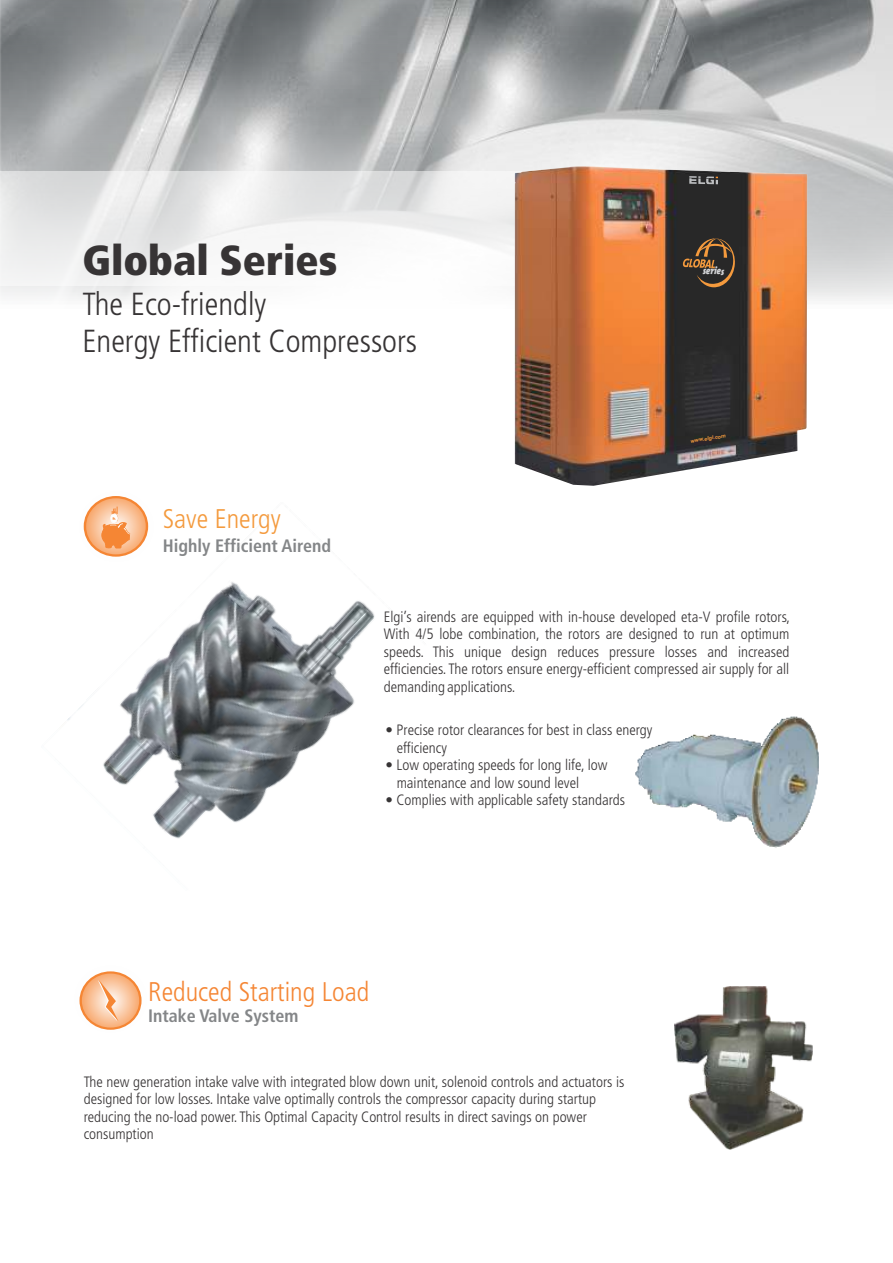
<style>
.page{position:relative;width:893px;height:1263px;background:#fff}
.page>*{position:absolute;margin:0;border:0;box-sizing:border-box;transform-origin:0 0}
.t1{font:900 condensed 41.85px "Frutiger LT";color:#373435}
.t2{font:300 condensed 31.95px/37.2px "Frutiger LT";color:#373435}
.t3{font:300 condensed 27px "Frutiger LT";color:#f58634}
.t4{font:300 condensed 27px "Frutiger LT";color:#f49a3d}
.t5{font:700 condensed 18px "Frutiger LT";color:#848688}
.t6{font:300 condensed 15px/17.4px "Frutiger LT";color:#373435}
.t7{font:italic 900 10.65px "The Mix";color:#d2d3d5;scale:.82 1}
.t8{font:italic 700 5.25px "Arial";color:#f49a3d}
</style>
<div class="page">
<img style="left:0;top:0;width:893px;height:315px">
<div style="left:0;top:171px;width:730px;height:114px;background:#fefefe;opacity:.5"></div>
<img style="left:635px;top:716px;width:184px;height:132px">
<svg style="left:97px;top:498px;width:38px;height:4px"></svg>
<img style="left:67px;top:502px;width:308px;height:337px">
<img style="left:675px;top:987px;width:137px;height:162px">
<svg style="left:80px;top:971px;width:62px;height:59px"></svg>
<svg style="left:82px;top:973px;width:57px;height:54px;background:#f8bb8d"></svg>
<svg style="left:98px;top:980px;width:21px;height:41px"></svg>
<img style="left:515px;top:166px;width:292px;height:320px">
<svg style="left:683px;top:238px;width:53px;height:50px;background:#4f3d2b"></svg>
<svg style="left:689px;top:176px;width:29px;height:8px"></svg>
<h1 class="t1" style="left:82px;top:244px;width:256px">Global Series</h1>
<h2 class="t2" style="left:82px;top:288px;width:336px">The Eco-friendly<br>Energy Efficient Compressors</h2>
<h3 class="t4" style="left:163px;top:508px;width:119px">Save Energy</h3>
<p class="t5" style="left:163px;top:538px;width:170px">Highly Efficient Airend</p>
<p class="t7" style="left:703px;top:265px;width:28px;rotate:3deg">series</p>
<p class="t8" style="left:690px;top:439px;width:37px;rotate:-8deg">www.elgi.com</p>
<p class="t6" style="left:384px;top:609px;width:408px;text-align:justify">Elgi’s airends are equipped with in-house developed eta-V profile rotors, With 4/5 lobe combination, the rotors are designed to run at optimum speeds. This unique design reduces pressure losses and increased efficiencies. The rotors ensure energy-efficient compressed air supply for all demanding applications.</p>
<p class="t6" style="left:397px;top:722px;width:257px;text-indent:-11px">• Precise rotor clearances for best in class energy efficiency</p>
<p class="t6" style="left:397px;top:757px;width:212px;text-indent:-11px">• Low operating speeds for long life, low maintenance and low sound level</p>
<p class="t6" style="left:385px;top:792px;width:241px">• Complies with applicable safety standards</p>
<h3 class="t3" style="left:148px;top:980px;width:222px">Reduced Starting Load</h3>
<p class="t5" style="left:148px;top:1009px;width:152px">Intake Valve System</p>
<p class="t6" style="left:84px;top:1074px;width:542px">The new generation intake valve with integrated blow down unit, solenoid controls and actuators is designed for low losses. Intake valve optimally controls the compressor capacity during startup reducing the no-load power. This Optimal Capacity Control results in direct savings on power consumption</p>
</div>
